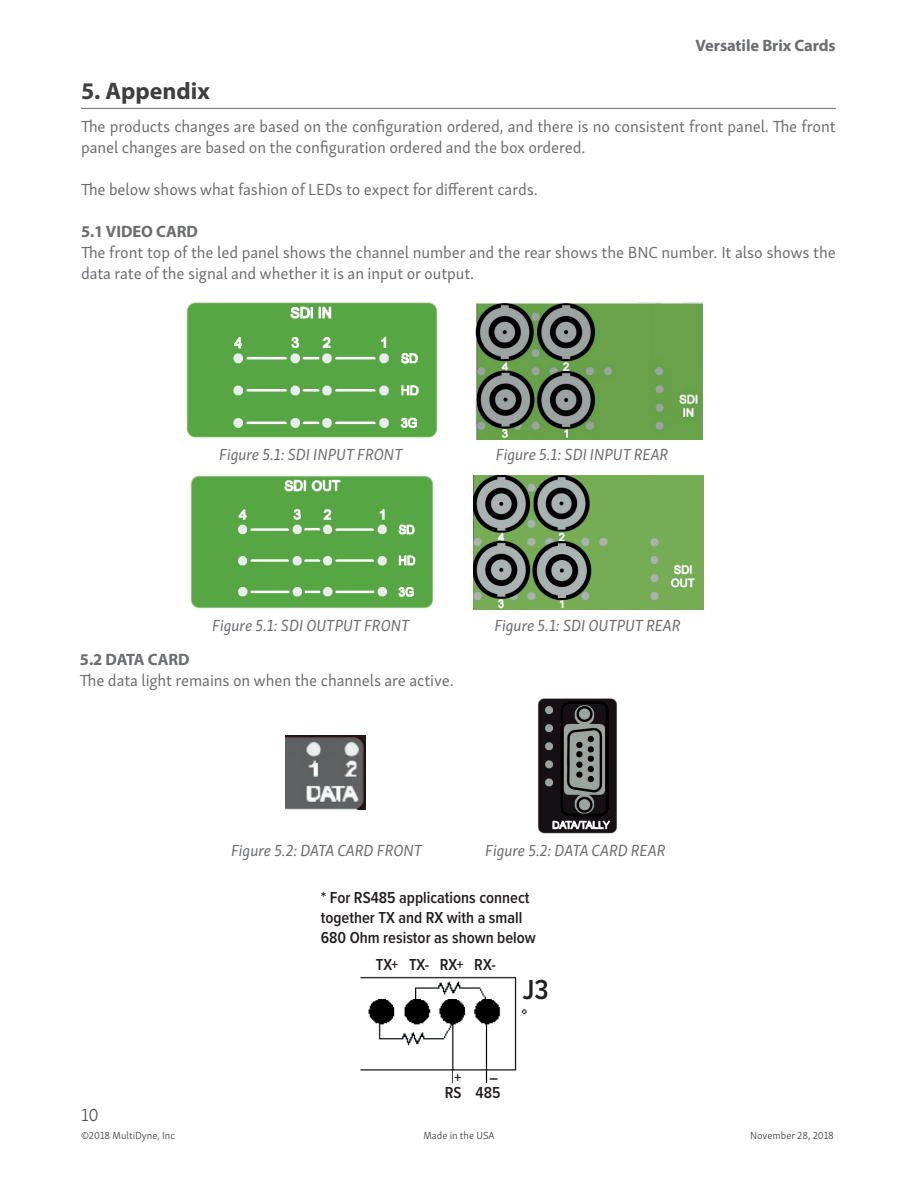
<style>
.page{position:relative;width:918px;height:1188px;background:#fff}
.page>*{position:absolute;margin:0;border:0;box-sizing:border-box;transform-origin:0 0}
.t1{font:600 28.5px "Proxima Nova Cond";color:#231f20}
.Chapter_head_no_TOC{font:700 24px "Myriad Pro";color:#3e3e3f}
.t2{font:300 18px "Skolar Sans Latn";color:#57585a}
.body_Text{font:16.5px/21px "Skolar Sans Latn";letter-spacing:-.005em;color:#6c6d70}
.body_Text_copy{font:italic 16.5px "Skolar Sans Latn";letter-spacing:-.005em;color:#6c6d70}
.t3{font:600 16.5px/19.8px "Proxima Nova Cond";color:#231f20}
.body_Text-2{font:700 16.5px "Myriad Pro";letter-spacing:-.005em;color:#6c6d70}
.t4{font:300 10.5px "Skolar Sans Latn";color:#3e3e3f}
</style>
<div class="page">
<hr style="left:81px;top:108px;width:755px;height:1px;background:#6c6d70">
<img style="left:186px;top:302px;width:252px;height:136px">
<img style="left:191px;top:476px;width:242px;height:132px">
<img style="left:286px;top:736px;width:79px;height:73px">
<img style="left:474px;top:476px;width:229px;height:133px">
<img style="left:475px;top:302px;width:227px;height:138px">
<img style="left:538px;top:699px;width:79px;height:134px">
<img style="left:360px;top:976px;width:167px;height:107px">
<div style="left:488px;top:1072px;width:14px;height:11px;background:#fff"></div>
<div style="left:454px;top:1072px;width:15px;height:11px;background:#fff"></div>
<div style="left:519px;top:977px;width:33px;height:28px;background:#fff"></div>
<p class="body_Text-2" style="left:696px;top:35px;width:142px">Versatile Brix Cards</p>
<p class="Chapter_head_no_TOC" style="left:81px;top:75px;width:130px">5. Appendix</p>
<p class="body_Text" style="left:81px;top:115px;width:756px">The products changes are based on the configuration ordered, and there is no consistent front panel. The front panel changes are based on the configuration ordered and the box ordered.</p>
<p class="body_Text" style="left:81px;top:178px;width:458px">The below shows what fashion of LEDs to expect for different cards.</p>
<p class="body_Text-2" style="left:81px;top:221px;width:118px">5.1 VIDEO CARD</p>
<p class="body_Text" style="left:81px;top:241px;width:756px">The front top of the led panel shows the channel number and the rear shows the BNC number. It also shows the data rate of the signal and whether it is an input or output.</p>
<p class="body_Text_copy" style="left:219px;top:442px;width:185px">Figure 5.1: SDI INPUT FRONT</p>
<p class="body_Text_copy" style="left:496px;top:442px;width:174px">Figure 5.1: SDI INPUT REAR</p>
<p class="body_Text_copy" style="left:212px;top:613px;width:199px">Figure 5.1: SDI OUTPUT FRONT</p>
<p class="body_Text-2" style="left:80px;top:648px;width:111px">5.2 DATA CARD</p>
<p class="body_Text" style="left:80px;top:668px;width:375px">The data light remains on when the channels are active.</p>
<p class="body_Text_copy" style="left:494px;top:613px;width:188px">Figure 5.1: SDI OUTPUT REAR</p>
<p class="body_Text_copy" style="left:231px;top:838px;width:193px">Figure 5.2: DATA CARD FRONT</p>
<p class="body_Text_copy" style="left:485px;top:838px;width:182px">Figure 5.2: DATA CARD REAR</p>
<p class="t3" style="left:321px;top:888px;width:217px">* For RS485 applications connect together TX and RX with a small<br>680 Ohm resistor as shown below</p>
<p class="t3" style="left:376px;top:954px;width:122px">TX+ TX- RX+ RX-</p>
<p class="t1" style="left:523px;top:969px;width:27px">J3</p>
<p class="t3" style="left:454px;top:1067px;width:9px">+</p>
<p class="t3" style="left:489px;top:1067px;width:10px">–</p>
<p class="t3" style="left:445px;top:1082px;width:57px">RS 485</p>
<p class="t2" style="left:81px;top:1101px;width:19px">10</p>
<p class="t4" style="left:81px;top:1128px;width:96px">©2018 MultiDyne, Inc</p>
<p class="t4" style="left:423px;top:1128px;width:73px">Made in the USA</p>
<p class="t4" style="left:750px;top:1128px;width:85px">November 28, 2018</p>
</div>
